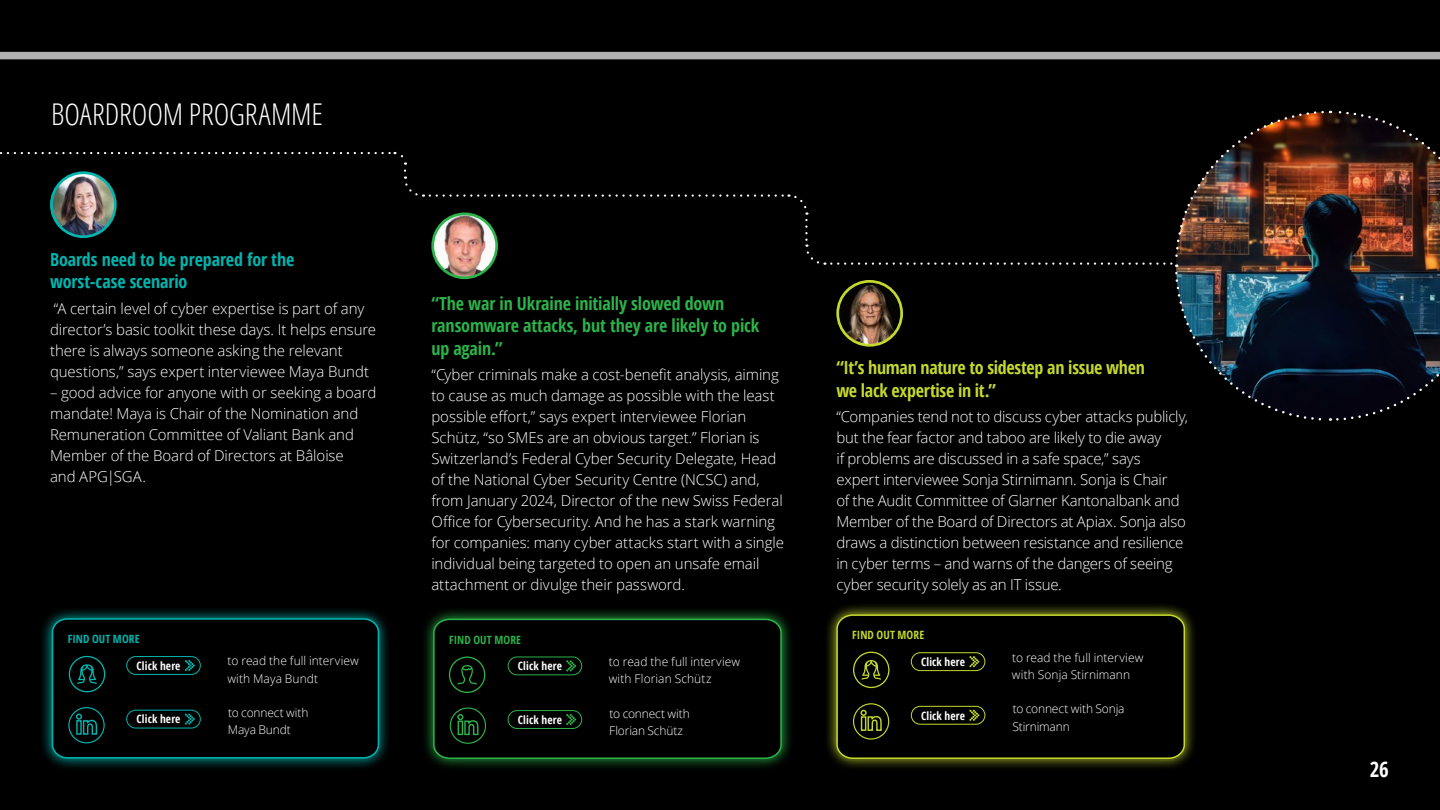
<style>
.page{position:relative;width:1440px;height:810px;background:#000}
.page>*{position:absolute;margin:0;border:0;box-sizing:border-box;transform-origin:0 0}
.t1{font:300 condensed 30px "Open Sans";letter-spacing:-.005em;color:#fff}
.t2{font:700 condensed 21px "Open Sans";color:#fff}
.t3{font:700 condensed 18px/22.5px "Open Sans";letter-spacing:-.005em;color:#2cb34a}
.t4{font:700 condensed 18px/22.5px "Open Sans";letter-spacing:-.015em;color:#c4d82e}
.t5{font:700 condensed 18px/22.5px "Open Sans";letter-spacing:-.005em;color:#00b5af}
.t6{font:300 15px/21px "Open Sans";letter-spacing:-.005em;color:#fff}
.t7{font:300 12px/17.2px "Open Sans";color:#fff}
.t8{font:700 condensed 11.4px "Open Sans";letter-spacing:.01em;color:#fff}
.t9{font:700 condensed 11.4px "Open Sans";letter-spacing:.01em;color:#00b5af}
.t10{font:700 condensed 11.4px "Open Sans";letter-spacing:.01em;color:#2cb34a}
.t11{font:700 condensed 11.4px "Open Sans";letter-spacing:.01em;color:#c4d82e}
</style>
<div class="page">
<svg style="left:0;top:152px;width:407px;height:13px"></svg>
<svg style="left:404px;top:171px;width:20px;height:26px"></svg>
<svg style="left:430px;top:194px;width:395px;height:72px"></svg>
<div style="left:0;top:52px;width:1440px;height:7px;background:#b3b3b3"></div>
<img style="left:831px;top:110px;width:609px;height:311px">
<svg style="left:42px;top:610px;width:346px;height:158px"></svg>
<div style="left:53px;top:619px;width:325px;height:139px;background:#000;border-radius:14px"></div>
<div style="left:52px;top:618px;width:327px;height:141px;border:2px solid #00b5af;border-radius:14px"></div>
<div style="left:126px;top:656px;width:75px;height:19px;border:1px solid #00b5af;border-radius:9px"></div>
<svg style="left:185px;top:660px;width:10px;height:11px"></svg>
<div style="left:126px;top:710px;width:75px;height:18px;border:1px solid #00b5af;border-radius:9px"></div>
<svg style="left:185px;top:714px;width:10px;height:11px"></svg>
<svg style="left:69px;top:708px;width:35px;height:35px"></svg>
<div style="left:68px;top:707px;width:37px;height:36px;border:1px solid #00b5af;border-radius:50%"></div>
<svg style="left:75px;top:713px;width:23px;height:22px"></svg>
<img style="left:51px;top:173px;width:64px;height:64px;border-radius:32px">
<div style="left:50px;top:171px;width:67px;height:67px;border:3px solid #00b5af;border-radius:50%"></div>
<svg style="left:424px;top:610px;width:367px;height:158px"></svg>
<svg style="left:432px;top:618px;width:351px;height:142px"></svg>
<div style="left:508px;top:657px;width:74px;height:18px;border:1px solid #2cb34a;border-radius:9px"></div>
<svg style="left:566px;top:660px;width:10px;height:11px"></svg>
<div style="left:508px;top:710px;width:74px;height:19px;border:1px solid #2cb34a;border-radius:9px"></div>
<svg style="left:566px;top:714px;width:10px;height:11px"></svg>
<svg style="left:449px;top:657px;width:36px;height:36px"></svg>
<svg style="left:450px;top:708px;width:35px;height:35px"></svg>
<div style="left:450px;top:708px;width:36px;height:36px;border:1px solid #2cb34a;border-radius:50%"></div>
<svg style="left:457px;top:713px;width:22px;height:23px"></svg>
<img style="left:433px;top:214px;width:64px;height:64px;border-radius:32px">
<div style="left:431px;top:212px;width:67px;height:67px;border:3px solid #2cb34a;border-radius:50%"></div>
<svg style="left:827px;top:605px;width:367px;height:163px"></svg>
<svg style="left:836px;top:614px;width:350px;height:146px"></svg>
<div style="left:911px;top:652px;width:74px;height:19px;border:1px solid #c4d82e;border-radius:9px"></div>
<svg style="left:969px;top:656px;width:10px;height:11px"></svg>
<div style="left:911px;top:706px;width:74px;height:19px;border:1px solid #c4d82e;border-radius:9px"></div>
<svg style="left:969px;top:710px;width:10px;height:11px"></svg>
<svg style="left:854px;top:704px;width:35px;height:35px"></svg>
<div style="left:853px;top:703px;width:36px;height:37px;border:1px solid #c4d82e;border-radius:50%"></div>
<svg style="left:860px;top:709px;width:22px;height:23px"></svg>
<svg style="left:853px;top:652px;width:37px;height:36px"></svg>
<svg style="left:69px;top:656px;width:36px;height:36px"></svg>
<img style="left:838px;top:281px;width:64px;height:64px;border-radius:32px">
<div style="left:836px;top:280px;width:67px;height:67px;border:3px solid #c4d82e;border-radius:50%"></div>
<h1 class="t1" style="left:51px;top:94px;width:273px">BOARDROOM PROGRAMME</h1>
<p class="t5" style="left:50px;top:248px;width:246px">Boards need to be prepared for the worst-case scenario</p>
<p class="t6" style="left:50px;top:297px;width:328px">“A certain level of cyber expertise is part of any director’s basic toolkit these days. It helps ensure there is always someone asking the relevant questions,” says expert interviewee Maya Bundt</p>
<p class="t6" style="left:50px;top:381px;width:328px">– good advice for anyone with or seeking a board mandate! Maya is Chair of the Nomination and Remuneration Committee of Valiant Bank and Member of the Board of Directors at Bâloise<br>and APG|SGA.</p>
<p class="t3" style="left:431px;top:291px;width:329px">“The war in Ukraine initially slowed down ransomware attacks, but they are likely to pick up again.”</p>
<p class="t6" style="left:431px;top:364px;width:354px">“Cyber criminals make a cost-benefit analysis, aiming to cause as much damage as possible with the least possible effort,” says expert interviewee Florian Schütz, “so SMEs are an obvious target.” Florian is Switzerland’s Federal Cyber Security Delegate, Head of the National Cyber Security Centre (NCSC) and, from January 2024, Director of the new Swiss Federal Office for Cybersecurity. And he has a stark warning for companies: many cyber attacks start with a single individual being targeted to open an unsafe email attachment or divulge their password.</p>
<p class="t4" style="left:836px;top:356px;width:310px">“It’s human nature to sidestep an issue when we lack expertise in it.”</p>
<p class="t6" style="left:836px;top:406px;width:353px">“Companies tend not to discuss cyber attacks publicly, but the fear factor and taboo are likely to die away<br>if problems are discussed in a safe space,” says<br>expert interviewee Sonja Stirnimann. Sonja is Chair<br>of the Audit Committee of Glarner Kantonalbank and Member of the Board of Directors at Apiax. Sonja also draws a distinction between resistance and resilience in cyber terms – and warns of the dangers of seeing cyber security solely as an IT issue.</p>
<p class="t9" style="left:68px;top:631px;width:74px">FIND OUT MORE</p>
<p class="t10" style="left:449px;top:631px;width:74px">FIND OUT MORE</p>
<p class="t11" style="left:852px;top:627px;width:74px">FIND OUT MORE</p>
<p class="t8" style="left:137px;top:658px;width:46px">Click here</p>
<p class="t7" style="left:227px;top:652px;width:133px">to read the full interview with Maya Bundt</p>
<p class="t8" style="left:518px;top:658px;width:46px">Click here</p>
<p class="t7" style="left:609px;top:652px;width:133px">to read the full interview with Florian Schütz</p>
<p class="t8" style="left:921px;top:654px;width:46px">Click here</p>
<p class="t7" style="left:1012px;top:648px;width:133px">to read the full interview with Sonja Stirnimann</p>
<p class="t8" style="left:137px;top:711px;width:46px">Click here</p>
<p class="t7" style="left:228px;top:704px;width:82px">to connect with<br>Maya Bundt</p>
<p class="t8" style="left:518px;top:712px;width:46px">Click here</p>
<p class="t7" style="left:609px;top:704px;width:82px">to connect with<br>Florian Schütz</p>
<p class="t8" style="left:921px;top:708px;width:46px">Click here</p>
<p class="t7" style="left:1013px;top:700px;width:114px">to connect with Sonja<br>Stirnimann</p>
<h2 class="t2" style="left:1370px;top:754px;width:21px">26</h2>
</div>
